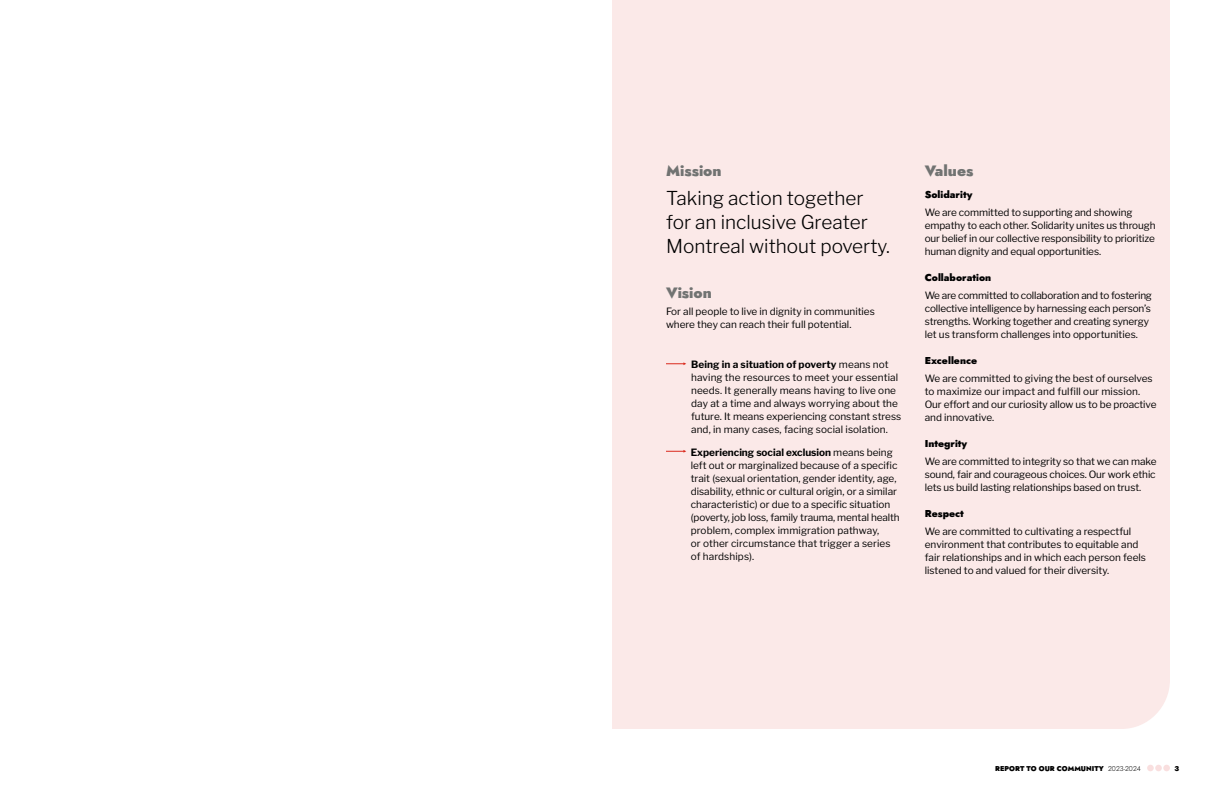
<style>
.page{position:relative;width:1224px;height:792px;background:#fff}
.page>*{position:absolute;margin:0;border:0;box-sizing:border-box;transform-origin:0 0}
.t1{font:300 19px/24px "Libre Franklin";color:#000}
.t2{font:900 15px "Jost";color:#717372}
.t3{font:10px/13px "Libre Franklin";color:#000}
.t4{font:900 10px "Jost";color:#000}
.t5{font:900 7px "Jost";color:#000}
.s1{font-weight:700}
.s2{font-weight:400}
</style>
<div class="page">
<div style="left:612px;top:0;width:558px;height:729px;background:#fbe9e8"></div>
<svg style="left:666px;top:362px;width:20px;height:3px"></svg>
<svg style="left:666px;top:450px;width:20px;height:3px"></svg>
<div style="left:1155px;top:765px;width:7px;height:6px;background:#f9dfdf;border-radius:50%"></div>
<div style="left:1163px;top:765px;width:7px;height:6px;background:#f9dfdf;border-radius:50%"></div>
<div style="left:1147px;top:765px;width:7px;height:6px;background:#f9dfdf;border-radius:50%"></div>
<h2 class="t2" style="left:666px;top:161px;width:57px">Mission</h2>
<h1 class="t1" style="left:666px;top:186px;width:225px">Taking action together for an inclusive Greater<br>Montreal without poverty.</h1>
<h2 class="t2" style="left:666px;top:282px;width:47px">Vision</h2>
<p class="t3" style="left:666px;top:305px;width:210px">For all people to live in dignity in communities where they can reach their full potential.</p>
<p class="t3" style="left:691px;top:358px;width:212px"><span class="s1">Being in a situation of poverty</span> means not having the resources to meet your essential needs. It generally means having to live one day at a time and always worrying about the future. It means experiencing constant stress and, in many cases, facing social isolation.</p>
<p class="t3" style="left:691px;top:446px;width:211px"><span class="s1">Experiencing social exclusion</span> means being left out or marginalized because of a specific trait (sexual orientation, gender identity, age, disability, ethnic or cultural origin, or a similar characteristic) or due to a specific situation (poverty, job loss, family trauma, mental health problem, complex immigration pathway,<br>or other circumstance that trigger a series of hardships).</p>
<h2 class="t2" style="left:925px;top:161px;width:50px">Values</h2>
<p class="t4" style="left:925px;top:188px;width:49px">Solidarity</p>
<p class="t3" style="left:925px;top:206px;width:232px">We are committed to supporting and showing empathy to each other. Solidarity unites us through our belief in our collective responsibility to prioritize human dignity and equal opportunities.</p>
<p class="t4" style="left:925px;top:271px;width:68px">Collaboration</p>
<p class="t3" style="left:925px;top:289px;width:229px">We are committed to collaboration and to fostering collective intelligence by harnessing each person’s strengths. Working together and creating synergy let us transform challenges into opportunities.</p>
<p class="t4" style="left:925px;top:354px;width:54px">Excellence</p>
<p class="t3" style="left:925px;top:372px;width:233px">We are committed to giving the best of ourselves to maximize our impact and fulfill our mission.<br>Our effort and our curiosity allow us to be proactive and innovative.</p>
<p class="t4" style="left:925px;top:437px;width:44px">Integrity</p>
<p class="t3" style="left:925px;top:455px;width:233px;text-align:justify">We are committed to integrity so that we can make sound, fair and courageous choices. Our work ethic lets us build lasting relationships based on trust.</p>
<p class="t4" style="left:925px;top:507px;width:41px">Respect</p>
<p class="t3" style="left:925px;top:525px;width:223px">We are committed to cultivating a respectful environment that contributes to equitable and fair relationships and in which each person feels listened to and valued for their diversity.</p>
<p class="t5" style="left:995px;top:764px;width:147px">REPORT TO OUR COMMUNITY <span class="s2">2023-2024</span></p>
<p class="t5" style="left:1174px;top:764px;width:6px">3</p>
</div>
